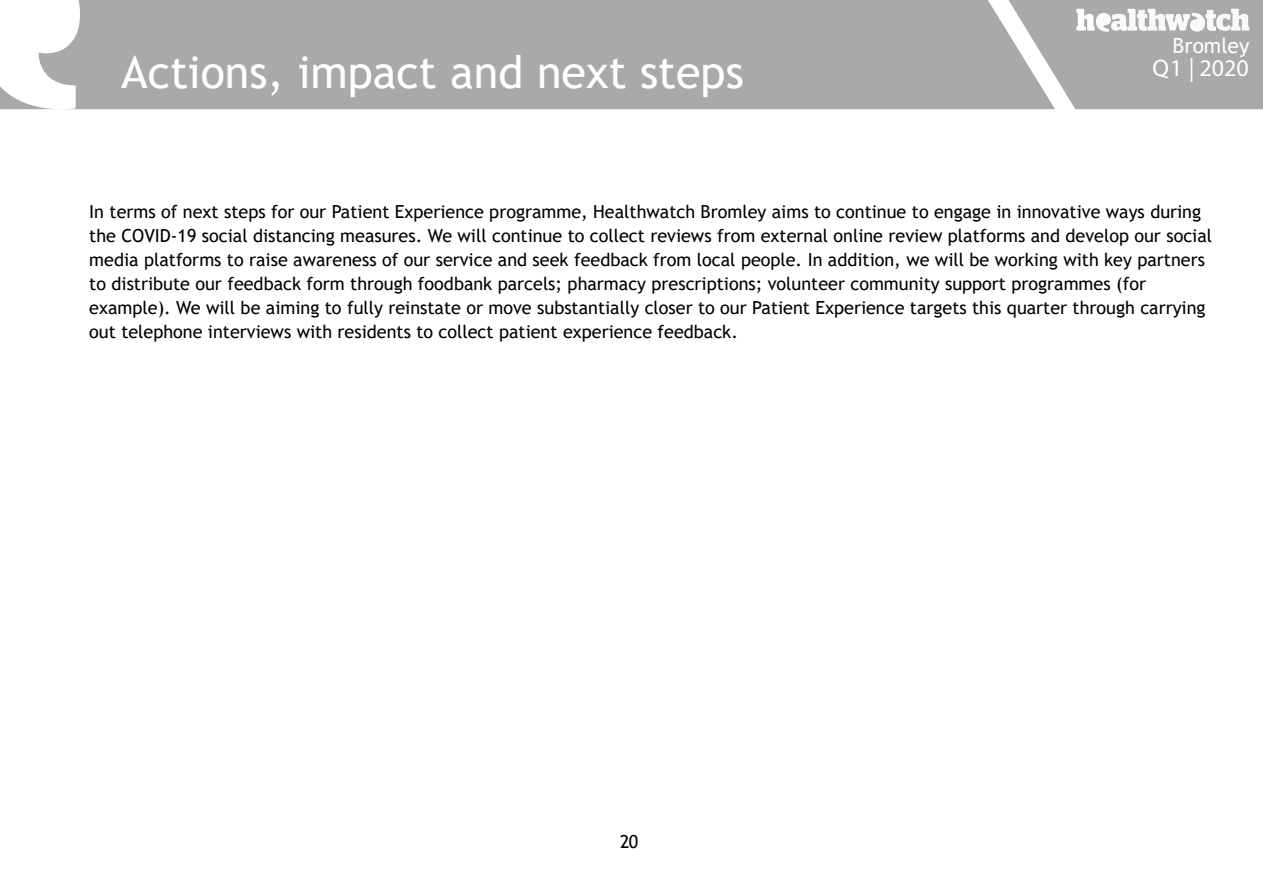
<style>
.page{position:relative;width:1263px;height:893px;background:#fff}
.page>*{position:absolute;margin:0;border:0;box-sizing:border-box;transform-origin:0 0}
.t1{font:45px "Trebuchet MS";color:#fff}
.t2{font:24px "Myriad Pro";color:#fff}
.t3{font:21px "Trebuchet MS";color:#fff}
.t4{font:18px/24px "Trebuchet MS";color:#000}
</style>
<div class="page">
<svg style="left:0;top:0;width:1055px;height:110px;background:#afafaf"></svg>
<svg style="left:1008px;top:0;width:255px;height:109px"></svg>
<div style="left:1155px;top:57px;width:99px;height:44px;background:#a9a9a9"></div>
<div style="left:1152px;top:58px;width:99px;height:44px;background:#a9a9a9"></div>
<div style="left:1092px;top:38px;width:157px;height:19px;background:#a9a9a9"></div>
<p class="t3" style="left:1172px;top:33px;width:78px">Bromley</p>
<h1 class="t1" style="left:121px;top:43px;width:624px">Actions, impact and next steps</h1>
<h2 class="t2" style="left:1155px;top:53px;width:95px">Q1 ||2020</h2>
<h2 class="t2" style="left:1161px;top:52px;width:92px">Q4 2017</h2>
<p class="t4" style="left:89px;top:200px;width:1124px">In terms of next steps for our Patient Experience programme, Healthwatch Bromley aims to continue to engage in innovative ways during the COVID-19 social distancing measures. We will continue to collect reviews from external online review platforms and develop our social media platforms to raise awareness of our service and seek feedback from local people. In addition, we will be working with key partners to distribute our feedback form through foodbank parcels; pharmacy prescriptions; volunteer community support programmes (for example). We will be aiming to fully reinstate or move substantially closer to our Patient Experience targets this quarter through carrying out telephone interviews with residents to collect patient experience feedback.</p>
<p class="t4" style="left:620px;top:830px;width:20px">20</p>
</div>
